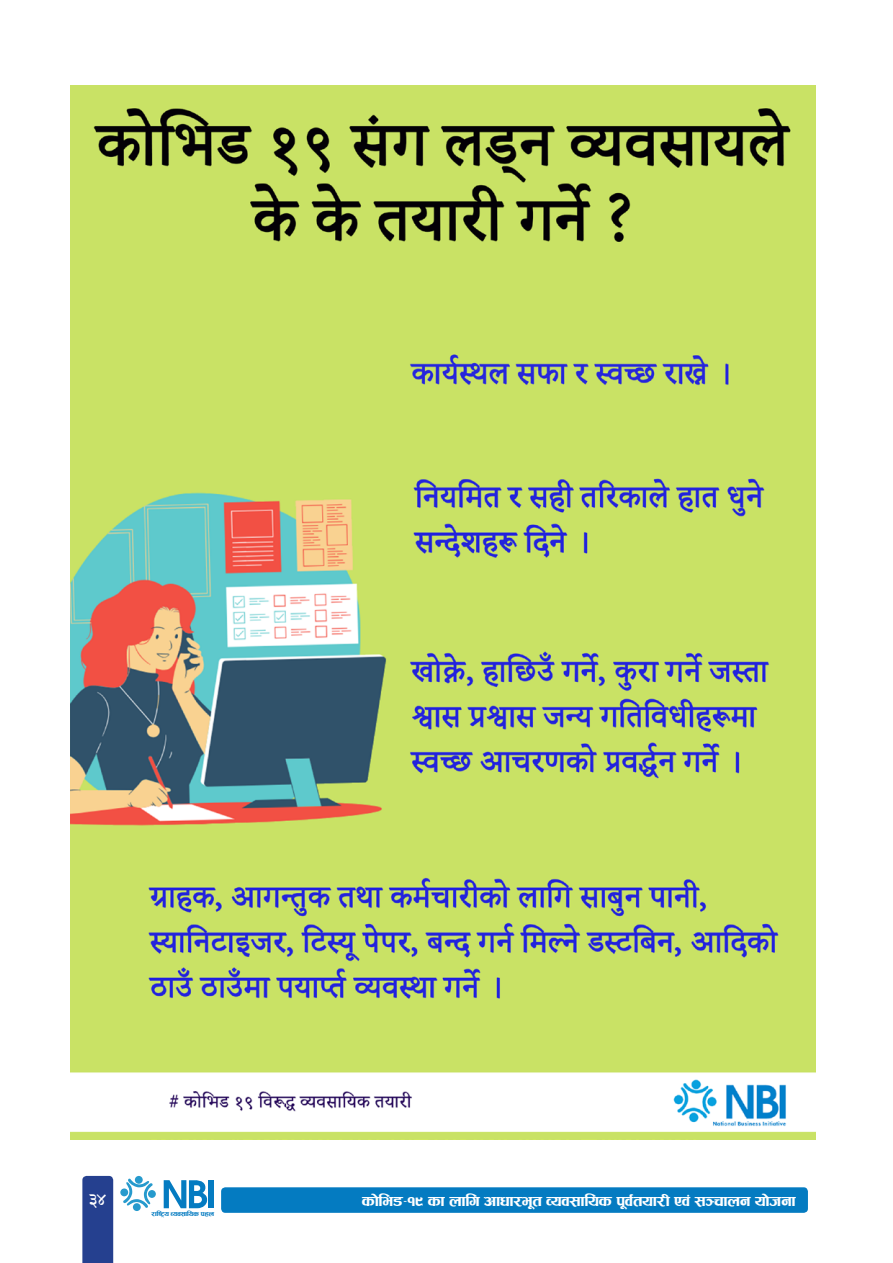
<style>
.page{position:relative;width:893px;height:1263px;background:#fff}
.page>*{position:absolute;margin:0;border:0;box-sizing:border-box;transform-origin:0 0}
.t1{font:18px "Ganess";color:#fff}
.t2{font:18px "Anka";color:#fff}
.t3{font:7.8px "Ganess";color:#047bc1}
</style>
<div class="page">
<div style="left:82px;top:1176px;width:31px;height:87px;background:#25408f"></div>
<div style="left:221px;top:1187px;width:587px;height:26px;background:#047bc1;border-radius:4px"></div>
<div style="left:133px;top:1203px;width:8px;height:8px;background:#269acd;border-radius:50%"></div>
<svg style="left:120px;top:1188px;width:8px;height:8px"></svg>
<svg style="left:123px;top:1178px;width:30px;height:30px"></svg>
<div style="left:148px;top:1190px;width:8px;height:8px;background:#269acd;border-radius:50%"></div>
<svg style="left:164px;top:1180px;width:44px;height:28px"></svg>
<div style="left:208px;top:1180px;width:5px;height:28px;background:#047bc1"></div>
<img style="left:70px;top:85px;width:746px;height:1055px">
<p class="t2" style="left:89px;top:1189px;width:18px">34</p>
<p class="t1" style="left:362px;top:1194px;width:435px">sf]le8–!( sf nflu cfwf/e"t Joj;flos k"j{tof/L Pj+ ;~rfng of]hgf</p>
<p class="t3" style="left:151px;top:1210px;width:64px">/fli6«o Joj;flos kxn</p>
</div>
